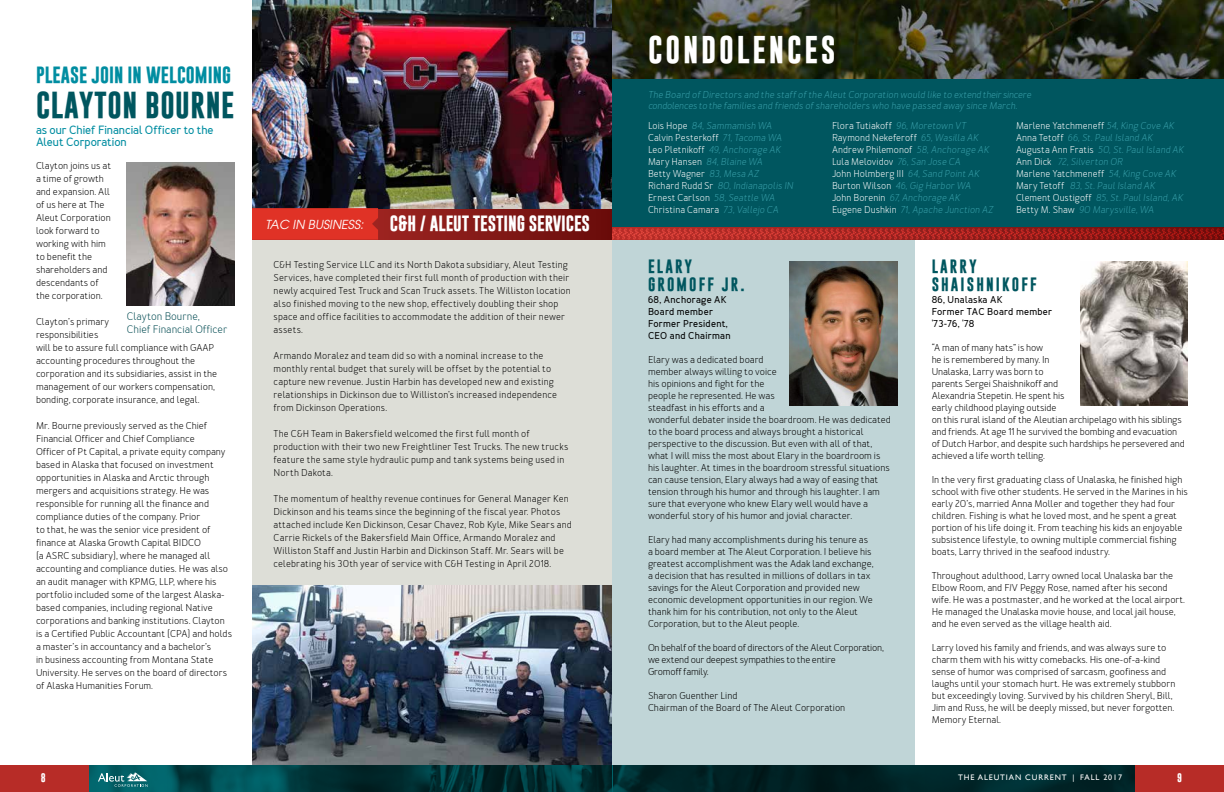
<style>
.page{position:relative;width:1224px;height:792px;background:#fff}
.page>*{position:absolute;margin:0;border:0;box-sizing:border-box;transform-origin:0 0}
.t1{font:700 28px "Gobold";letter-spacing:.1em;color:#fff}
.t2{font:700 27.2px "Gobold";letter-spacing:.02em;color:#00565f}
.t3{font:700 17px "Gobold";color:#008da1}
.t4{font:700 16px "Gobold";letter-spacing:-.01em;color:#fff}
.t5{font:700 14px/18px "Gobold";letter-spacing:.15em;color:#00565f}
.t6{font:italic 12.4px "Avant Garde";color:#fff}
.t7{font:700 12px/12.4px "Merlo";color:#008da1}
.t8{font:11px/13px "Merlo";color:#004a51}
.t9{font:10px/12px "Merlo";color:#000}
.t10{font:10px/13px "Merlo";letter-spacing:.02em;color:#000}
.t11{font:10px/12px "Merlo";letter-spacing:.005em;color:#379ea8}
.t12{font:10px/12px "Merlo";letter-spacing:-.02em;color:#000}
.t13{font:700 10px/12px "Merlo";letter-spacing:.03em;color:#000}
.t14{font:700 9px "Gobold";color:#fff}
.t15{font:8px "Gill Sans";letter-spacing:.11em;color:#fff}
.s1{color:#fff}
.s2{color:#005e65}
</style>
<div class="page">
<div style="left:612px;top:72px;width:612px;height:156px;background:#00565f"></div>
<div style="left:612px;top:234px;width:302px;height:558px;background:#c0d5d7"></div>
<svg style="left:612px;top:239px;width:612px;height:1px"></svg>
<svg style="left:612px;top:228px;width:612px;height:11px;background:#a82420"></svg>
<img style="left:789px;top:261px;width:108px;height:144px">
<svg style="left:612px;top:0;width:612px;height:78px;background:#2f3320"></svg>
<img style="left:1080px;top:261px;width:108px;height:144px">
<img style="left:612px;top:766px;width:523px;height:26px">
<div style="left:1135px;top:766px;width:89px;height:26px;background:#b72c27"></div>
<div style="left:252px;top:63px;width:360px;height:729px;background:#ddded7"></div>
<svg style="left:378px;top:208px;width:234px;height:32px;background:#821b19"></svg>
<img style="left:252px;top:0;width:360px;height:208px">
<img style="left:252px;top:585px;width:360px;height:181px">
<svg style="left:252px;top:208px;width:126px;height:32px;background:#de3125"></svg>
<img style="left:127px;top:162px;width:108px;height:144px">
<svg style="left:89px;top:766px;width:523px;height:26px;background:#003c41"></svg>
<div style="left:0;top:766px;width:89px;height:26px;background:#b72c27"></div>
<svg style="left:98px;top:772px;width:50px;height:15px"></svg>
<h3 class="t3" style="left:36px;top:66px;width:197px">PLEASE JOIN IN WELCOMING</h3>
<h2 class="t2" style="left:36px;top:91px;width:200px">CLAYTON BOURNE</h2>
<p class="t7" style="left:36px;top:125px;width:179px">as our Chief Financial Officer to the<br>Aleut Corporation</p>
<p class="t9" style="left:36px;top:160px;width:77px;line-height:13px">Clayton joins us at a time of growth and expansion. All of us here at The<br>Aleut Corporation look forward to working with him to benefit the shareholders and descendants of the corporation.</p>
<p class="t9" style="left:36px;top:316px;width:183px;line-height:13px">Clayton’s primary<br>responsibilities<br>will be to assure full compliance with GAAP accounting procedures throughout the corporation and its subsidiaries, assist in the management of our workers compensation, bonding, corporate insurance, and legal.</p>
<p class="t9" style="left:36px;top:420px;width:198px;line-height:13px">Mr. Bourne previously served as the Chief Financial Officer and Chief Compliance<br>Officer of Pt Capital, a private equity company based in Alaska that focused on investment opportunities in Alaska and Arctic through mergers and acquisitions strategy. He was responsible for running all the finance and compliance duties of the company. Prior<br>to that, he was the senior vice president of finance at Alaska Growth Capital BIDCO<br>(a ASRC subsidiary), where he managed all accounting and compliance duties. He was also an audit manager with KPMG, LLP, where his portfolio included some of the largest Alaska&shy;based companies, including regional Native corporations and banking institutions. Clayton is a Certified Public Accountant (CPA) and holds a master’s in accountancy and a bachelor’s<br>in business accounting from Montana State University. He serves on the board of directors of Alaska Humanities Forum.</p>
<p class="t8" style="left:127px;top:311px;width:102px">Clayton Bourne,<br>Chief Financial Officer</p>
<p class="t6" style="left:266px;top:217px;width:101px">TAC IN BUSINESS:</p>
<h3 class="t4" style="left:390px;top:215px;width:202px">C&amp;H / ALEUT TESTING SERVICES</h3>
<p class="t10" style="left:274px;top:259px;width:299px">C&amp;H Testing Service LLC and its North Dakota subsidiary, Aleut Testing Services, have completed their first full month of production with their newly acquired Test Truck and Scan Truck assets. The Williston location also finished moving to the new shop, effectively doubling their shop space and office facilities to accommodate the addition of their newer assets.</p>
<p class="t10" style="left:274px;top:350px;width:285px">Armando Moralez and team did so with a nominal increase to the monthly rental budget that surely will be offset by the potential to capture new revenue. Justin Harbin has developed new and existing relationships in Dickinson due to Williston’s increased independence from Dickinson Operations.</p>
<p class="t10" style="left:274px;top:428px;width:296px">The C&amp;H Team in Bakersfield welcomed the first full month of production with their two new Freightliner Test Trucks. The new trucks feature the same style hydraulic pump and tank systems being used in North Dakota.</p>
<p class="t10" style="left:274px;top:493px;width:300px">The momentum of healthy revenue continues for General Manager Ken Dickinson and his teams since the beginning of the fiscal year. Photos attached include Ken Dickinson, Cesar Chavez, Rob Kyle, Mike Sears and Carrie Rickels of the Bakersfield Main Office, Armando Moralez and Williston Staff and Justin Harbin and Dickinson Staff. Mr. Sears will be celebrating his 30th year of service with C&amp;H Testing in April 2018.</p>
<p class="t14" style="left:41px;top:773px;width:6px">8</p>
<h1 class="t1" style="left:648px;top:37px;width:189px">CONDOLENCES</h1>
<p class="t11" style="left:648px;top:91px;width:386px;line-height:11px">The Board of Directors and the staff of the Aleut Corporation would like to extend their sincere condolences to the families and friends of shareholders who have passed away since March.</p>
<p class="t11" style="left:648px;top:121px;width:148px"><span class="s1">Lois Hope</span> 84,Sammamish WA<br><span class="s1">Calvin Pesterkoff</span> 71,Tacoma WA<br><span class="s1">Leo Pletnikoff</span> 49,AnchorageAK<br><span class="s1">Mary Hansen</span> 84,BlaineWA<br><span class="s1">Betty Wagner</span> 83,Mesa AZ<br><span class="s1">Richard Rudd Sr</span> 80,Indianapolis IN<br><span class="s1">Ernest Carlson</span> 58,Seattle WA<br><span class="s1">Christina Camara</span> 73,Vallejo CA</p>
<p class="t11" style="left:832px;top:121px;width:164px"><span class="s1">Flora Tutiakoff</span> 96,Moretown VT<br><span class="s1">Raymond Nekeferoff</span> 65,Wasilla AK<br><span class="s1">Andrew Philemonof</span> 58,Anchorage AK<br><span class="s1">Lula Melovidov</span> 76,San Jose CA<br><span class="s1">John Holmberg III</span> 64,Sand Point AK<br><span class="s1">Burton Wilson</span> 46,Gig Harbor WA<br><span class="s1">John Borenin</span> 67,Anchorage AK<br><span class="s1">Eugene Dushkin</span> 71,Apache Junction AZ</p>
<p class="t11" style="left:1016px;top:121px;width:171px"><span class="s1">Marlene Yatchmeneff</span> 54,King Cove AK <span class="s1">Anna Tetoff</span> 66,St.PaulIsland AK <span class="s1">Augusta Ann Fratis</span> 50,St.PaulIsland AK <span class="s1">Ann Dick</span> <span class="s2">,</span> 72,Silverton OR<br><span class="s1">Marlene Yatchmeneff</span> 54,King Cove AK <span class="s1">Mar y Tetoff</span><span class="s2">,</span> 83,St.PaulIsland AK <span class="s1">Clement Oustigoff</span> 85,St.PaulIsland,AK <span class="s1">Betty M . Shaw</span> 90 Marysville,WA</p>
<h3 class="t5" style="left:648px;top:259px;width:98px">ELARY<br>GROMOFF JR.</h3>
<p class="t13" style="left:648px;top:295px;width:84px">68, Anchorage AK<br>Board member<br>Former President,<br>CEO and Chairman</p>
<p class="t9" style="left:648px;top:355px;width:245px">Elary was a dedicated board<br>member always willing to voice<br>his opinions and fight for the<br>people he represented. He was<br>steadfast in his efforts and a<br>wonderful debater inside the boardroom. He was dedicated to the board process and always brought a historical perspective to the discussion. But even with all of that, what I will miss the most about Elary in the boardroom is his laughter. At times in the boardroom stressful situations can cause tension, Elary always had a way of easing that tension through his humor and through his laughter. I am sure that everyone who knew Elary well would have a wonderful story of his humor and jovial character.</p>
<p class="t9" style="left:648px;top:535px;width:227px">Elary had many accomplishments during his tenure as a board member at The Aleut Corporation. I believe his greatest accomplishment was the Adak land exchange, a decision that has resulted in millions of dollars in tax savings for the Aleut Corporation and provided new economic development opportunities in our region. We thank him for his contribution, not only to the Aleut Corporation, but to the Aleut people.</p>
<p class="t12" style="left:648px;top:643px;width:237px">On behalf of the board of directors of the Aleut Corporation, we extend our deepest sympathies to the entire<br>Gromoff family.</p>
<p class="t9" style="left:648px;top:691px;width:199px">Sharon Guenther Lind<br>Chairman of the Board of The Aleut Corporation</p>
<h3 class="t5" style="left:932px;top:259px;width:107px">LARRY<br>SHAISHNIKOFF</h3>
<p class="t13" style="left:932px;top:295px;width:122px">86, Unalaska AK<br>Former TAC Board member '73-76, '78</p>
<p class="t9" style="left:932px;top:343px;width:255px">“A man of many hats” is how<br>he is remembered by many. In<br>Unalaska, Larry was born to<br>parents Sergei Shaishnikoff and<br>Alexandria Stepetin. He spent his<br>early childhood playing outside<br>on this rural island of the Aleutian archipelago with his siblings and friends. At age 11 he survived the bombing and evacuation of Dutch Harbor, and despite such hardships he persevered and achieved a life worth telling.</p>
<p class="t9" style="left:932px;top:475px;width:258px">In the very first graduating class of Unalaska, he finished high school with five other students. He served in the Marines in his early 20’s, married Anna Moller and together they had four children. Fishing is what he loved most, and he spent a great portion of his life doing it. From teaching his kids an enjoyable subsistence lifestyle, to owning multiple commercial fishing boats, Larry thrived in the seafood industry.</p>
<p class="t9" style="left:932px;top:571px;width:255px">Throughout adulthood, Larry owned local Unalaska bar the Elbow Room, and F/V Peggy Rose, named after his second wife. He was a postmaster, and he worked at the local airport.<br>He managed the Unalaska movie house, and local jail house, and he even served as the village health aid.</p>
<p class="t9" style="left:932px;top:643px;width:245px">Larry loved his family and friends, and was always sure to charm them with his witty comebacks. His one-of-a-kind sense of humor was comprised of sarcasm, goofiness and laughs until your stomach hurt. He was extremely stubborn but exceedingly loving. Survived by his children Sheryl, Bill, Jim and Russ, he will be deeply missed, but never forgotten.<br>Memory Eternal.</p>
<p class="t15" style="left:958px;top:774px;width:165px">THE ALEUTIAN CURRENT | FALL 2017</p>
<p class="t14" style="left:1177px;top:774px;width:6px">9</p>
</div>
